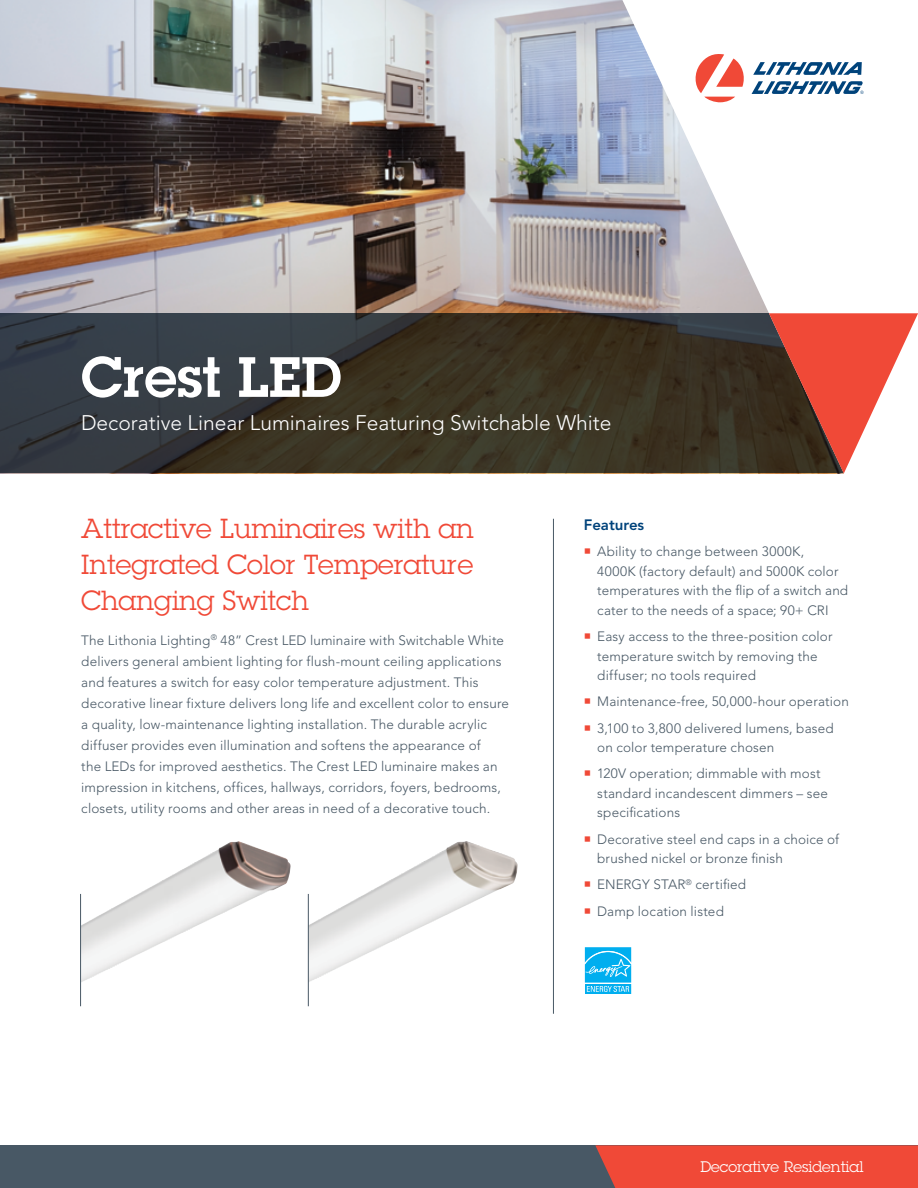
<style>
.page{position:relative;width:918px;height:1188px;background:#fff}
.page>*{position:absolute;margin:0;border:0;box-sizing:border-box;transform-origin:0 0}
.t1{font:600 55.5px "Lubalin Graph Std";color:#fff}
.t2{font:27px/36px "Lubalin Graph Std";color:#f04937;text-align:justify}
.t3{font:300 21px "Avenir LT Std";color:#fff}
.t4{font:15px "Lubalin Graph Std";color:#fff}
.t5{font:800 15px "Avenir LT Std";color:#00437b}
.t6{font:300 13.5px/21px "Avenir LT Std";letter-spacing:.01em;color:#485865}
</style>
<div class="page">
<img style="left:0;top:0;width:622px;height:313px">
<svg style="left:0;top:313px;width:622px;height:160px;background:#373631"></svg>
<svg style="left:622px;top:0;width:147px;height:474px"></svg>
<svg style="left:769px;top:313px;width:149px;height:161px"></svg>
<svg style="left:696px;top:54px;width:50px;height:48px"></svg>
<svg style="left:753px;top:62px;width:109px;height:13px"></svg>
<svg style="left:752px;top:81px;width:112px;height:13px"></svg>
<div style="left:0;top:1145px;width:918px;height:43px;background:#485865"></div>
<div style="left:595px;top:1145px;width:323px;height:43px;background:#f04937"></div>
<hr style="left:553px;top:519px;width:1px;height:495px;background:#485865">
<img style="left:309px;top:841px;width:209px;height:141px">
<img style="left:81px;top:841px;width:210px;height:142px">
<svg style="left:584px;top:947px;width:48px;height:47px;background:#35bef2"></svg>
<hr style="left:80px;top:894px;width:1px;height:112px;background:#485865">
<hr style="left:308px;top:894px;width:1px;height:112px;background:#485865">
<h1 class="t1" style="left:81px;top:340px;width:263px">Crest LED</h1>
<h3 class="t3" style="left:81px;top:410px;width:532px">Decorative Linear Luminaires Featuring Switchable White</h3>
<h2 class="t2" style="left:81px;top:510px;width:394px">Attractive Luminaires with an Integrated Color Temperature Changing Switch</h2>
<p class="t6" style="left:81px;top:630px;width:429px">The Lithonia Lighting<sup>®</sup> 48” Crest LED luminaire with Switchable White delivers general ambient lighting for flush-mount ceiling applications and features a switch for easy color temperature adjustment. This decorative linear fixture delivers long life and excellent color to ensure a quality, low-maintenance lighting installation. The durable acrylic diffuser provides even illumination and softens the appearance of<br>the LEDs for improved aesthetics. The Crest LED luminaire makes an impression in kitchens, offices, hallways, corridors, foyers, bedrooms, closets, utility rooms and other areas in need of a decorative touch.</p>
<p class="t5" style="left:584px;top:516px;width:62px">Features</p>
<p class="t6" style="left:597px;top:542px;width:253px;line-height:19.5px">Ability to change between 3000K,<br>4000K (factory default) and 5000K color temperatures with the flip of a switch and cater to the needs of a space; 90+ CRI</p>
<p class="t6" style="left:597px;top:627px;width:237px;line-height:19.5px">Easy access to the three-position color temperature switch by removing the diffuser; no tools required</p>
<p class="t6" style="left:597px;top:689px;width:253px;line-height:26.2px">Maintenance-free, 50,000-hour operation<br>3,100 to 3,800 delivered lumens, based</p>
<p class="t6" style="left:597px;top:734px;width:225px;line-height:26.2px">on color temperature chosen<br>120V operation; dimmable with most</p>
<p class="t6" style="left:597px;top:783px;width:232px;line-height:19.5px">standard incandescent dimmers – see specifications</p>
<p class="t6" style="left:597px;top:829px;width:244px;line-height:19.5px">Decorative steel end caps in a choice of brushed nickel or bronze finish</p>
<p class="t6" style="left:597px;top:871px;width:150px;line-height:26.4px">ENERGY STAR<sup>®</sup> certified<br>Damp location listed</p>
<p class="t4" style="left:700px;top:1157px;width:165px">Decorative Residential</p>
</div>
